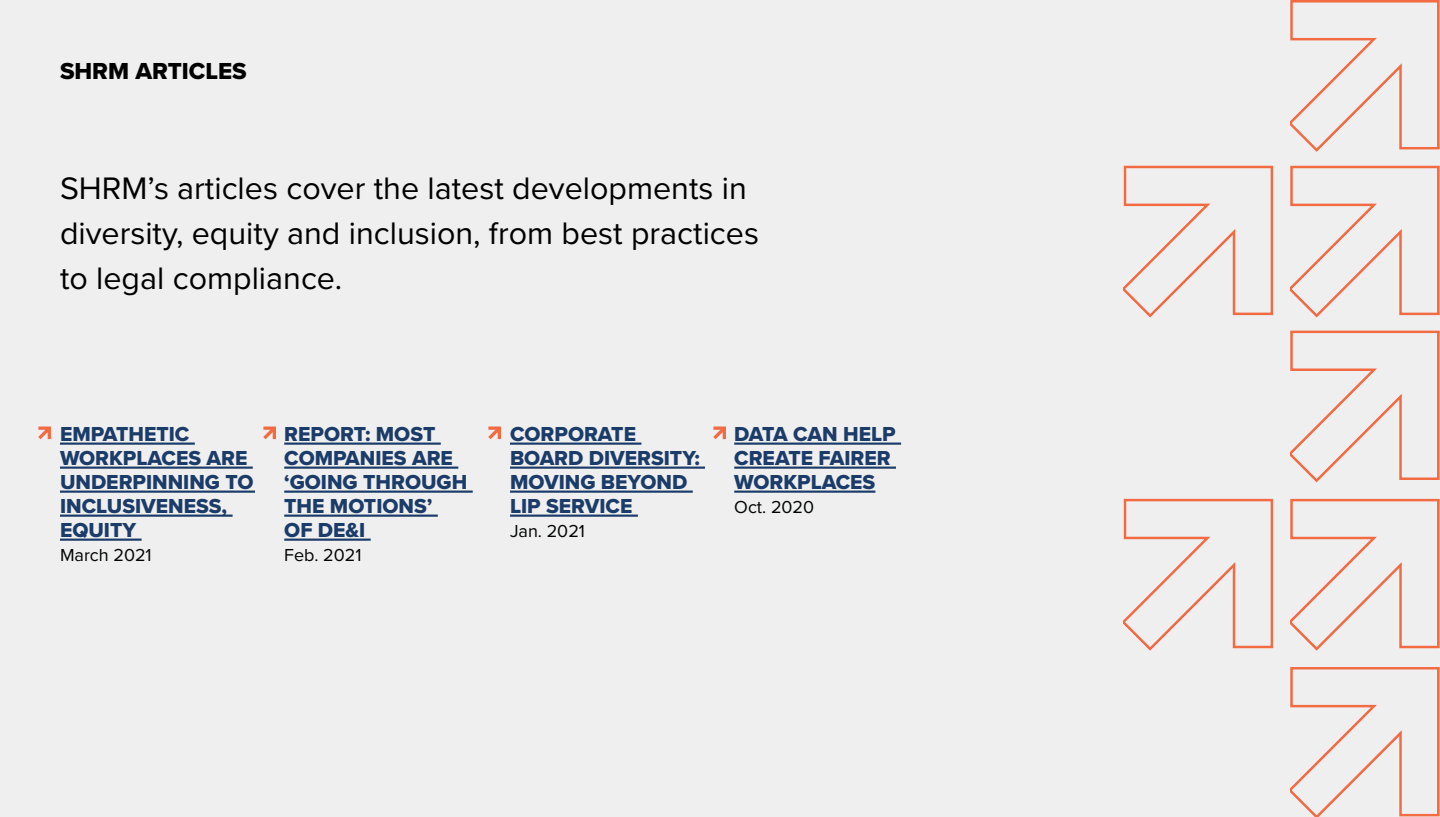
<style>
.page{position:relative;width:1440px;height:817px;background:#fff}
.page>*{position:absolute;margin:0;border:0;box-sizing:border-box;transform-origin:0 0}
.Paragraphs{font:32.25px/45px "Proxima Nova";color:#000}
.Page_titles{font:24px "Proxima Nova Extrabld";color:#000}
.blue_links{font:21px/24px "Proxima Nova Extrabld";color:#1b3c69}
.dates{font:21px/24px "Proxima Nova Extrabld";color:#1b3c69}
.dates-2{font:18px "Proxima Nova";color:#000101}
</style>
<div class="page">
<div style="left:0;top:0;width:1440px;height:816px;background:#efefef"></div>
<svg style="left:1290px;top:0;width:150px;height:152px"></svg>
<svg style="left:1290px;top:165px;width:150px;height:153px"></svg>
<svg style="left:1290px;top:330px;width:150px;height:153px"></svg>
<svg style="left:1290px;top:498px;width:150px;height:153px"></svg>
<svg style="left:1290px;top:667px;width:150px;height:150px"></svg>
<svg style="left:1124px;top:165px;width:150px;height:153px"></svg>
<svg style="left:1124px;top:498px;width:150px;height:153px"></svg>
<hr style="left:60px;top:442px;width:135px;height:3px;background:#1b3c69">
<hr style="left:60px;top:466px;width:193px;height:3px;background:#1b3c69">
<hr style="left:60px;top:490px;width:195px;height:3px;background:#1b3c69">
<hr style="left:60px;top:514px;width:173px;height:3px;background:#1b3c69">
<hr style="left:60px;top:538px;width:82px;height:3px;background:#1b3c69">
<hr style="left:284px;top:442px;width:157px;height:3px;background:#1b3c69">
<hr style="left:284px;top:466px;width:174px;height:3px;background:#1b3c69">
<hr style="left:284px;top:490px;width:189px;height:3px;background:#1b3c69">
<hr style="left:284px;top:514px;width:154px;height:3px;background:#1b3c69">
<hr style="left:284px;top:538px;width:87px;height:3px;background:#1b3c69">
<hr style="left:510px;top:442px;width:131px;height:3px;background:#1b3c69">
<hr style="left:510px;top:466px;width:195px;height:3px;background:#1b3c69">
<hr style="left:510px;top:490px;width:183px;height:3px;background:#1b3c69">
<hr style="left:510px;top:514px;width:128px;height:3px;background:#1b3c69">
<hr style="left:734px;top:442px;width:167px;height:3px;background:#1b3c69">
<hr style="left:734px;top:466px;width:162px;height:3px;background:#1b3c69">
<hr style="left:734px;top:490px;width:141px;height:3px;background:#1b3c69">
<svg style="left:713px;top:426px;width:13px;height:13px"></svg>
<svg style="left:263px;top:426px;width:13px;height:13px"></svg>
<svg style="left:488px;top:426px;width:13px;height:13px"></svg>
<svg style="left:38px;top:426px;width:13px;height:13px"></svg>
<p class="Page_titles" style="left:60px;top:53px;width:188px">SHRM ARTICLES</p>
<p class="Paragraphs" style="left:60px;top:164px;width:701px">SHRM’s articles cover the latest developments in diversity, equity and inclusion, from best practices to legal compliance.</p>
<p class="blue_links" style="left:60px;top:421px;width:195px">EMPATHETIC<br>WORKPLACES ARE<br>UNDERPINNING TO<br>INCLUSIVENESS,<br>EQUITY</p>
<p class="dates-2" style="left:60px;top:541px;width:93px">March 2021</p>
<p class="blue_links" style="left:284px;top:421px;width:185px">REPORT: MOST<br>COMPANIES ARE ‘GOING THROUGH<br>THE MOTIONS’<br>OF DE&amp;I</p>
<p class="dates-2" style="left:284px;top:541px;width:79px">Feb. 2021</p>
<p class="blue_links" style="left:510px;top:421px;width:191px">CORPORATE<br>BOARD DIVERSITY:<br>MOVING BEYOND<br>LIP SERVICE</p>
<p class="dates-2" style="left:510px;top:517px;width:77px">Jan. 2021</p>
<p class="dates" style="left:734px;top:421px;width:163px">DATA CAN HELP<br>CREATE FAIRER<br>WORKPLACES</p>
<p class="dates-2" style="left:734px;top:493px;width:81px">Oct. 2020</p>
</div>
